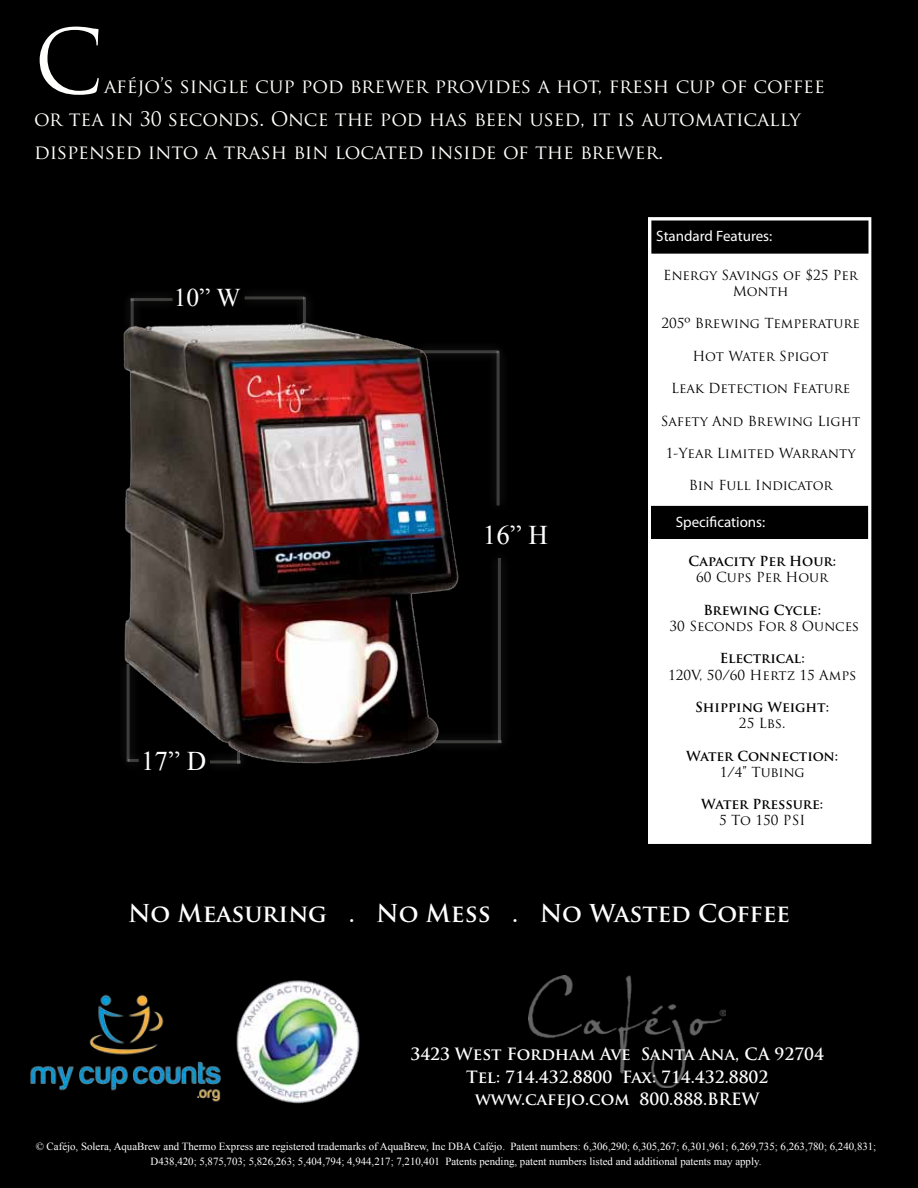
<style>
.page{position:relative;width:918px;height:1188px;background:#000}
.page>*{position:absolute;margin:0;border:0;box-sizing:border-box;transform-origin:0 0}
.t1{font:87px "Trajan Pro";color:#fffffe}
.t2{font:27px "Times New Roman";color:#fff}
.t3{font:25.5px "Times New Roman";color:#fff}
.t4{font:700 24px "Trajan Pro";letter-spacing:-.01em;color:#fff}
.t5{font:19.5px/33px "Trajan Pro";color:#fffffe}
.t6{font:700 16.5px/22.5px "Trajan Pro";color:#fff;text-align:center}
.t7{font:15px "Myriad Pro";color:#fff}
.t8{font:13.5px/16.2px "Trajan Pro";color:#000;text-align:center}
.t9{font:700 13.5px "Trajan Pro";color:#000}
.t10{font:10.8px/15px "Times New Roman";color:#fff;text-align:center}
</style>
<div class="page">
<img style="left:265px;top:979px;width:98px;height:126px">
<img style="left:529px;top:975px;width:197px;height:113px">
<img style="left:80px;top:281px;width:422px;height:494px">
<div style="left:411px;top:340px;width:97px;height:23px;background:#fff;opacity:.75"></div>
<hr style="left:420px;top:350px;width:79px;height:3px;background:#fffffe">
<div style="left:424px;top:730px;width:87px;height:23px;background:#fff;opacity:.75"></div>
<hr style="left:434px;top:740px;width:68px;height:3px;background:#fffffe">
<div style="left:482px;top:522px;width:69px;height:27px;background:#000"></div>
<div style="left:487px;top:342px;width:22px;height:172px;background:#fff;opacity:.75"></div>
<hr style="left:497px;top:351px;width:3px;height:154px;background:#fffffe">
<div style="left:121px;top:289px;width:23px;height:49px;background:#fff;opacity:.75"></div>
<hr style="left:131px;top:299px;width:3px;height:30px;background:#fffffe">
<div style="left:293px;top:288px;width:23px;height:43px;background:#fff;opacity:.75"></div>
<hr style="left:303px;top:297px;width:3px;height:26px;background:#fffffe">
<div style="left:121px;top:288px;width:61px;height:23px;background:#050505"></div>
<hr style="left:130px;top:298px;width:42px;height:3px;background:#fffffe">
<div style="left:235px;top:287px;width:79px;height:22px;background:#fff;opacity:.75"></div>
<hr style="left:245px;top:296px;width:60px;height:3px;background:#fffffe">
<div style="left:173px;top:285px;width:71px;height:26px;background:#000"></div>
<div style="left:488px;top:549px;width:23px;height:203px;background:#050505"></div>
<hr style="left:498px;top:558px;width:3px;height:184px;background:#fffffe">
<div style="left:117px;top:655px;width:22px;height:116px;background:#fff;opacity:.75"></div>
<hr style="left:127px;top:664px;width:3px;height:98px;background:#fffffe">
<div style="left:290px;top:690px;width:23px;height:34px;background:#fff;opacity:.75"></div>
<hr style="left:300px;top:699px;width:3px;height:16px;background:#fffffe">
<div style="left:118px;top:750px;width:30px;height:21px;background:#fff;opacity:.75"></div>
<div style="left:128px;top:748px;width:81px;height:25px;background:#000"></div>
<div style="left:201px;top:751px;width:49px;height:22px;background:#030303"></div>
<hr style="left:210px;top:760px;width:31px;height:3px;background:#fffffe">
<div style="left:648px;top:217px;width:223px;height:627px;background:#fff"></div>
<div style="left:652px;top:507px;width:215px;height:31px;background:#000"></div>
<div style="left:651px;top:506px;width:217px;height:33px;border:2px solid #000"></div>
<div style="left:652px;top:221px;width:216px;height:32px;background:#000"></div>
<div style="left:651px;top:220px;width:217px;height:34px;border:2px solid #000"></div>
<div style="left:228px;top:742px;width:21px;height:31px;background:#fff;opacity:.75"></div>
<svg style="left:237px;top:752px;width:3px;height:12px"></svg>
<img style="left:0;top:947px;width:265px;height:201px">
<h1 class="t1" style="left:34px;top:7px;width:72px">C</h1>
<h3 class="t5" style="left:34px;top:70px;width:792px;text-indent:70px">aféjo’s single cup pod brewer provides a hot, fresh cup of coffee or tea in 30 seconds. Once the pod has been used, it is automatically dispensed into a trash bin located inside of the brewer.</h3>
<h3 class="t3" style="left:174px;top:280px;width:68px">10” W</h3>
<h2 class="t2" style="left:141px;top:743px;width:67px">17” D</h2>
<h2 class="t2" style="left:483px;top:517px;width:67px">16” H</h2>
<h3 class="t7" style="left:656px;top:226px;width:118px">Standard Features:</h3>
<p class="t8" style="left:663px;top:267px;width:196px">Energy Savings of $25 Per<br>Month</p>
<p class="t8" style="left:661px;top:315px;width:200px">205º Brewing Temperature</p>
<p class="t8" style="left:693px;top:348px;width:138px">Hot Water Spigot</p>
<p class="t8" style="left:671px;top:380px;width:181px">Leak Detection Feature</p>
<p class="t8" style="left:661px;top:412px;width:201px">Safety And Brewing Light</p>
<p class="t8" style="left:666px;top:445px;width:191px">1-Year Limited Warranty</p>
<p class="t8" style="left:689px;top:477px;width:145px">Bin Full Indicator</p>
<h3 class="t7" style="left:676px;top:512px;width:91px">Specifications:</h3>
<p class="t9" style="left:688px;top:553px;width:149px">Capacity Per Hour:</p>
<p class="t8" style="left:696px;top:569px;width:133px">60 Cups Per Hour</p>
<p class="t9" style="left:703px;top:602px;width:119px">Brewing Cycle:</p>
<p class="t8" style="left:670px;top:618px;width:191px">30 Seconds For 8 Ounces</p>
<p class="t9" style="left:720px;top:650px;width:86px">Electrical:</p>
<p class="t8" style="left:668px;top:667px;width:190px">120V, 50/60 Hertz 15 Amps</p>
<p class="t9" style="left:695px;top:699px;width:135px">Shipping Weight:</p>
<p class="t8" style="left:739px;top:715px;width:48px">25 Lbs.</p>
<p class="t9" style="left:686px;top:747px;width:154px">Water Connection:</p>
<p class="t8" style="left:720px;top:764px;width:87px">1/4” Tubing</p>
<p class="t9" style="left:701px;top:796px;width:124px">Water Pressure:</p>
<p class="t8" style="left:719px;top:812px;width:88px">5 To 150 PSI</p>
<h3 class="t4" style="left:128px;top:899px;width:663px">No Measuring . No Mess . No Wasted Coffee</h3>
<h3 class="t6" style="left:410px;top:1043px;width:415px">3423 West Fordham Ave Santa Ana, CA 92704<br>Tel: 714.432.8800 Fax: 714.432.8802 www.cafejo.com 800.888.BREW</h3>
<p class="t10" style="left:36px;top:1139px;width:842px">© Caféjo, Solera, AquaBrew and Thermo Express are registered trademarks of AquaBrew, Inc DBA Caféjo. Patent numbers: 6,306,290; 6,305,267; 6,301,961; 6,269,735; 6,263,780; 6,240,831;<br>D438,420; 5,875,703; 5,826,263; 5,404,794; 4,944,217; 7,210,401 Patents pending, patent numbers listed and additional patents may apply.</p>
</div>
